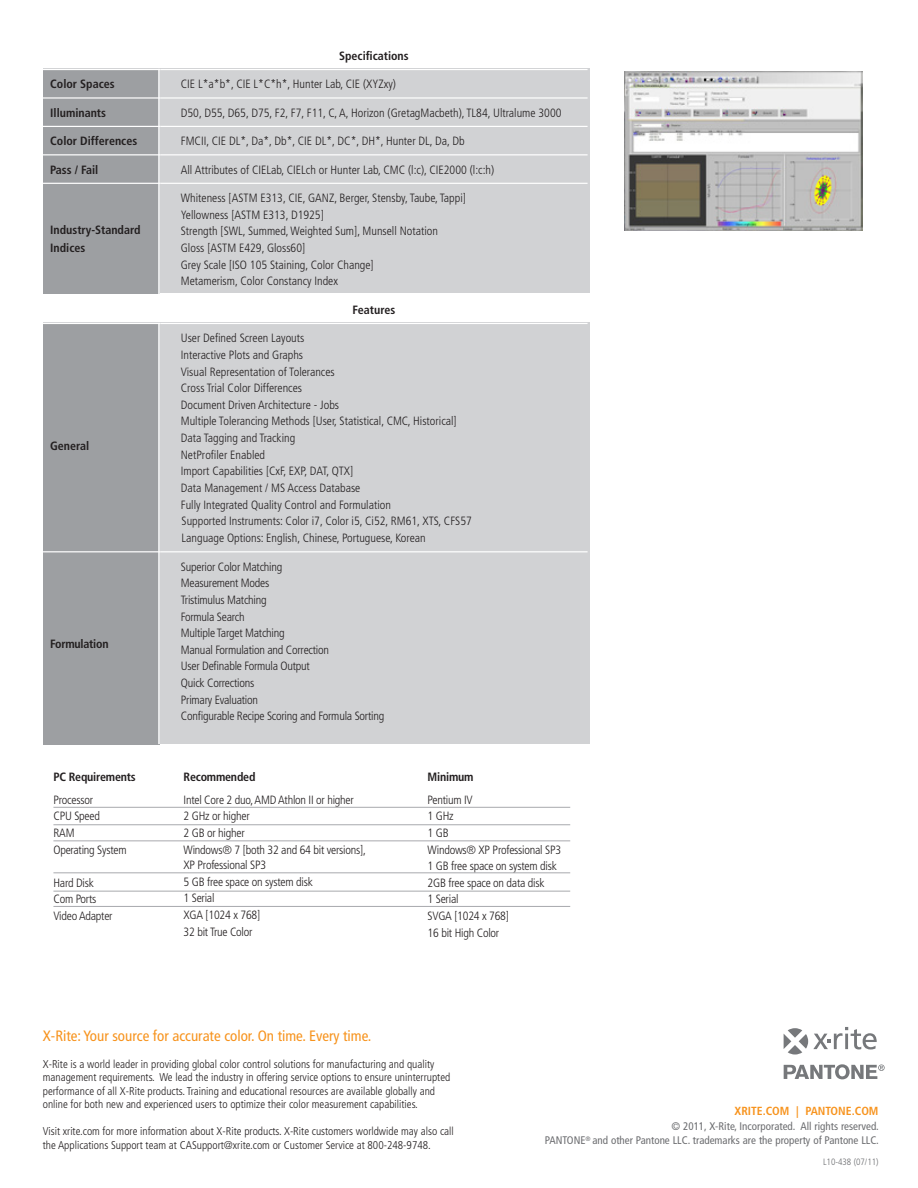
<style>
.page{position:relative;width:918px;height:1188px;background:#fff}
.page>*{position:absolute;margin:0;border:0;box-sizing:border-box;transform-origin:0 0}
.t1{font:condensed 15px "Frutiger";color:#f7931d}
.t2{font:300 condensed 12px "Frutiger";color:#231f20}
.t3{font:300 condensed 12px/15.6px "Frutiger";letter-spacing:-.02em;color:#231f20}
.t4{font:700 condensed 12px/18px "Frutiger";color:#231f20}
.t5{font:700 condensed 12px "Frutiger";letter-spacing:-.02em;color:#231f20}
.contacts{font:700 condensed 11.7px "Frutiger";color:#f7931d}
.t6{font:300 condensed 11.25px/13.5px "Frutiger";color:#231f20}
.t7{font:condensed 10.95px "Frutiger";color:#6c6d70}
.t8{font:300 condensed 9.15px "Frutiger";color:#6c6d70}
</style>
<div class="page">
<div style="left:43px;top:69px;width:547px;height:224px;background:#d1d2d4"></div>
<div style="left:43px;top:323px;width:547px;height:421px;background:#d1d2d4"></div>
<div style="left:43px;top:323px;width:116px;height:421px;background:#9d9fa2"></div>
<div style="left:43px;top:69px;width:116px;height:225px;background:#9d9fa2"></div>
<hr style="left:41px;top:97px;width:119px;height:2px;background:#fff">
<hr style="left:160px;top:97px;width:428px;height:2px;background:#fff">
<hr style="left:41px;top:126px;width:119px;height:1px;background:#fff">
<hr style="left:160px;top:126px;width:428px;height:1px;background:#fff">
<hr style="left:41px;top:154px;width:119px;height:1px;background:#fff">
<hr style="left:160px;top:154px;width:428px;height:1px;background:#fff">
<hr style="left:41px;top:183px;width:119px;height:1px;background:#fff">
<hr style="left:160px;top:183px;width:428px;height:1px;background:#fff">
<hr style="left:41px;top:323px;width:119px;height:1px;background:#fff">
<hr style="left:160px;top:323px;width:428px;height:1px;background:#fff">
<hr style="left:41px;top:551px;width:119px;height:1px;background:#fff">
<hr style="left:160px;top:551px;width:428px;height:1px;background:#fff">
<hr style="left:41px;top:69px;width:119px;height:1px;background:#fff">
<hr style="left:160px;top:69px;width:428px;height:1px;background:#fff">
<hr style="left:158px;top:69px;width:2px;height:225px;background:#fff">
<hr style="left:158px;top:323px;width:2px;height:421px;background:#fff">
<img style="left:624px;top:71px;width:238px;height:159px">
<svg style="left:784px;top:1064px;width:101px;height:15px"></svg>
<svg style="left:784px;top:1027px;width:93px;height:28px"></svg>
<hr style="left:53px;top:807px;width:517px;height:1px;background:#a8a9ad">
<hr style="left:53px;top:825px;width:517px;height:1px;background:#a8a9ad">
<hr style="left:53px;top:841px;width:517px;height:1px;background:#a8a9ad">
<hr style="left:53px;top:873px;width:517px;height:1px;background:#a8a9ad">
<hr style="left:53px;top:891px;width:517px;height:1px;background:#a8a9ad">
<hr style="left:53px;top:906px;width:517px;height:1px;background:#a8a9ad">
<p class="t4" style="left:339px;top:47px;width:71px">Specifications</p>
<p class="t4" style="left:50px;top:75px;width:66px">Color Spaces</p>
<p class="t2" style="left:181px;top:77px;width:217px">CIE L*a*b*, CIE L*C*h*, Hunter Lab, CIE (XYZxy)</p>
<p class="t4" style="left:50px;top:104px;width:57px">Illuminants</p>
<p class="t2" style="left:181px;top:106px;width:382px">D50, D55, D65, D75, F2, F7, F11, C, A, Horizon (GretagMacbeth), TL84, Ultralume 3000</p>
<p class="t4" style="left:50px;top:132px;width:89px">Color Differences</p>
<p class="t2" style="left:181px;top:134px;width:285px">FMCII, CIE DL*, Da*, Db*, CIE DL*, DC*, DH*, Hunter DL, Da, Db</p>
<p class="t4" style="left:50px;top:160px;width:50px">Pass / Fail</p>
<p class="t2" style="left:181px;top:163px;width:315px">All Attributes of CIELab, CIELch or Hunter Lab, CMC (l:c), CIE2000 (l:c:h)</p>
<p class="t4" style="left:50px;top:221px;width:92px">Industry-Standard<br>Indices</p>
<p class="t4" style="left:50px;top:437px;width:41px">General</p>
<p class="t5" style="left:50px;top:637px;width:60px">Formulation</p>
<p class="t5" style="left:53px;top:770px;width:84px">PC Requirements</p>
<p class="t3" style="left:53px;top:792px;width:41px">Processor</p>
<p class="t3" style="left:53px;top:808px;width:48px">CPU Speed</p>
<p class="t2" style="left:53px;top:826px;width:23px">RAM</p>
<p class="t3" style="left:53px;top:842px;width:75px">Operating System</p>
<p class="t3" style="left:53px;top:875px;width:42px">Hard Disk</p>
<p class="t3" style="left:53px;top:892px;width:44px">Com Ports</p>
<p class="t3" style="left:53px;top:908px;width:61px">Video Adapter</p>
<p class="t2" style="left:181px;top:191px;width:287px">Whiteness [ASTM E313, CIE, GANZ, Berger, Stensby, Taube, Tappi]</p>
<p class="t2" style="left:181px;top:208px;width:144px">Yellowness [ASTM E313, D1925]</p>
<p class="t2" style="left:181px;top:224px;width:259px">Strength [SWL, Summed, Weighted Sum], Munsell Notation</p>
<p class="t2" style="left:181px;top:241px;width:126px">Gloss [ASTM E429, Gloss60]</p>
<p class="t2" style="left:181px;top:258px;width:194px">Grey Scale [ISO 105 Staining, Color Change]</p>
<p class="t2" style="left:181px;top:274px;width:159px">Metamerism, Color Constancy Index</p>
<p class="t4" style="left:353px;top:301px;width:44px">Features</p>
<p class="t2" style="left:181px;top:331px;width:125px">User Defined Screen Layouts</p>
<p class="t2" style="left:181px;top:348px;width:124px">Interactive Plots and Graphs</p>
<p class="t2" style="left:181px;top:365px;width:155px">Visual Representation of Tolerances</p>
<p class="t2" style="left:181px;top:381px;width:123px">Cross Trial Color Differences</p>
<p class="t2" style="left:181px;top:398px;width:160px">Document Driven Architecture - Jobs</p>
<p class="t2" style="left:181px;top:415px;width:277px">Multiple Tolerancing Methods [User, Statistical, CMC, Historical]</p>
<p class="t2" style="left:181px;top:431px;width:116px">Data Tagging and Tracking</p>
<p class="t2" style="left:181px;top:448px;width:86px">NetProfiler Enabled</p>
<p class="t2" style="left:181px;top:465px;width:174px">Import Capabilities [CxF, EXP, DAT, QTX]</p>
<p class="t2" style="left:181px;top:481px;width:181px">Data Management / MS Access Database</p>
<p class="t2" style="left:181px;top:498px;width:212px">Fully Integrated Quality Control and Formulation</p>
<p class="t2" style="left:182px;top:514px;width:292px">Supported Instruments: Color i7, Color i5, Ci52, RM61, XTS, CFS57</p>
<p class="t2" style="left:182px;top:531px;width:246px">Language Options: English, Chinese, Portuguese, Korean</p>
<p class="t3" style="left:181px;top:559px;width:103px">Superior Color Matching</p>
<p class="t3" style="left:181px;top:575px;width:90px">Measurement Modes</p>
<p class="t3" style="left:181px;top:592px;width:87px">Tristimulus Matching</p>
<p class="t3" style="left:181px;top:609px;width:65px">Formula Search</p>
<p class="t3" style="left:181px;top:625px;width:105px">Multiple Target Matching</p>
<p class="t3" style="left:181px;top:642px;width:150px">Manual Formulation and Correction</p>
<p class="t3" style="left:181px;top:659px;width:131px">User Definable Formula Output</p>
<p class="t3" style="left:181px;top:675px;width:75px">Quick Corrections</p>
<p class="t3" style="left:181px;top:692px;width:79px">Primary Evaluation</p>
<p class="t3" style="left:181px;top:709px;width:205px">Configurable Recipe Scoring and Formula Sorting</p>
<p class="t5" style="left:184px;top:770px;width:73px">Recommended</p>
<p class="t3" style="left:184px;top:792px;width:172px">Intel Core 2 duo, AMD Athlon II or higher</p>
<p class="t3" style="left:184px;top:808px;width:68px">2 GHz or higher</p>
<p class="t3" style="left:184px;top:825px;width:63px">2 GB or higher</p>
<p class="t3" style="left:184px;top:842px;width:184px">Windows® 7 [both 32 and 64 bit versions],<br>XP Professional SP3</p>
<p class="t3" style="left:184px;top:874px;width:131px">5 GB free space on system disk</p>
<p class="t2" style="left:184px;top:891px;width:32px">1 Serial</p>
<p class="t3" style="left:184px;top:907px;width:78px">XGA [1024 x 768]</p>
<p class="t3" style="left:184px;top:924px;width:70px">32 bit True Color</p>
<p class="t5" style="left:428px;top:770px;width:47px">Minimum</p>
<p class="t3" style="left:428px;top:792px;width:47px">Pentium IV</p>
<p class="t2" style="left:428px;top:809px;width:28px">1 GHz</p>
<p class="t2" style="left:428px;top:826px;width:23px">1 GB</p>
<p class="t3" style="left:428px;top:842px;width:135px">Windows® XP Professional SP3</p>
<p class="t3" style="left:428px;top:858px;width:131px">1 GB free space on system disk</p>
<p class="t3" style="left:428px;top:875px;width:118px">2GB free space on data disk</p>
<p class="t2" style="left:428px;top:893px;width:32px">1 Serial</p>
<p class="t3" style="left:428px;top:908px;width:83px">SVGA [1024 x 768]</p>
<p class="t3" style="left:428px;top:925px;width:73px">16 bit High Color</p>
<p class="t1" style="left:43px;top:1027px;width:330px">X-Rite: Your source for accurate color. On time. Every time.</p>
<p class="t6" style="left:43px;top:1057px;width:409px">X-Rite is a world leader in providing global color control solutions for manufacturing and quality management requirements. We lead the industry in offering service options to ensure uninterrupted performance of all X-Rite products. Training and educational resources are available globally and online for both new and experienced users to optimize their color measurement capabilities.</p>
<p class="t6" style="left:43px;top:1125px;width:412px">Visit xrite.com for more information about X-Rite products. X-Rite customers worldwide may also call the Applications Support team at CASupport@xrite.com or Customer Service at 800-248-9748.</p>
<p class="contacts" style="left:735px;top:1104px;width:145px">XRITE.COM | PANTONE.COM</p>
<p class="t7" style="left:671px;top:1120px;width:209px">© 2011, X-Rite, Incorporated. All rights reserved.</p>
<p class="t7" style="left:545px;top:1134px;width:336px">PANTONE<sup>®</sup> and other Pantone LLC. trademarks are the property of Pantone LLC.</p>
<p class="t8" style="left:823px;top:1156px;width:57px">L10-438 (07/11)</p>
</div>
